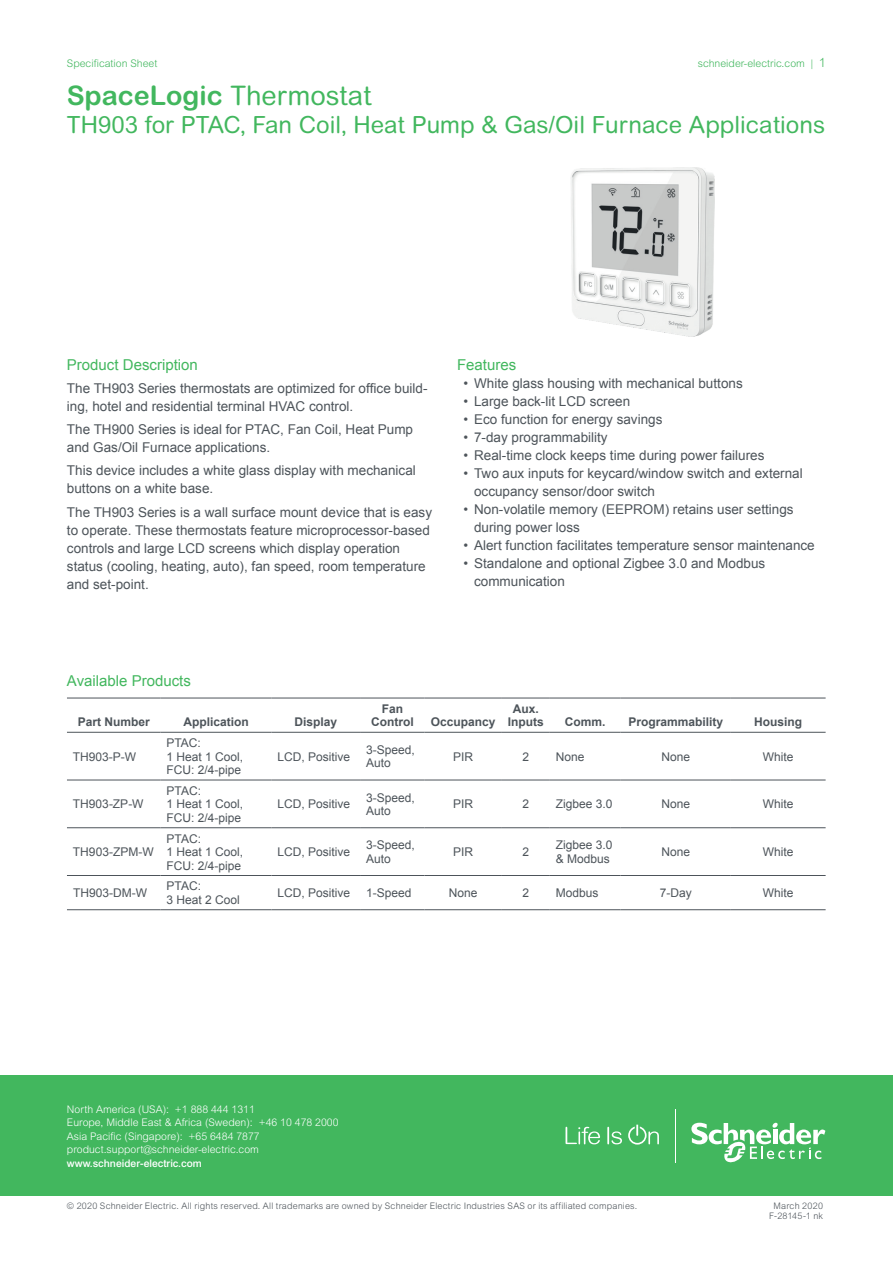
<style>
.page{position:relative;width:893px;height:1263px;background:#fff}
.page>*{position:absolute;margin:0;border:0;box-sizing:border-box;transform-origin:0 0}
.t1{font:700 27px "Arial Rounded MT Std";color:#42b75e}
.t2{font:23.7px "Arial Rounded MT Std";color:#42b75e}
.t3{font:15px "Arial";color:#42b75e}
.t4{font:13.5px/18px "Arial";color:#4d545a}
.t5{font:12px/13.5px "Arial";color:#4d545a}
.t6{font:700 12px/13.5px "Arial";color:#4d545a;text-align:center}
.t7{font:300 10.5px/13.5px "Arial MT Std";color:#fff}
.t8{font:300 10.5px "Arial MT Std";color:#42b75e}
.t9{font:500 10.5px "Arial MT Std";color:#fff}
.t10{font:300 9px/10.5px "Arial MT Std";letter-spacing:.02em;color:#4d545a;text-align:center}
.s1{font-size:12.75px}
.s2{font-weight:400}
</style>
<div class="page">
<div style="left:0;top:1076px;width:893px;height:120px;background:#42b75e"></div>
<svg style="left:565px;top:1127px;width:35px;height:17px"></svg>
<svg style="left:607px;top:1127px;width:15px;height:17px"></svg>
<svg style="left:628px;top:1125px;width:31px;height:19px"></svg>
<svg style="left:691px;top:1122px;width:134px;height:41px"></svg>
<hr style="left:675px;top:1109px;width:1px;height:54px;background:#fff">
<hr style="left:67px;top:698px;width:94px;height:1px;background:#4d545a">
<hr style="left:161px;top:698px;width:110px;height:1px;background:#4d545a">
<hr style="left:271px;top:698px;width:89px;height:1px;background:#4d545a">
<hr style="left:360px;top:698px;width:65px;height:1px;background:#4d545a">
<hr style="left:425px;top:698px;width:77px;height:1px;background:#4d545a">
<hr style="left:502px;top:698px;width:48px;height:1px;background:#4d545a">
<hr style="left:550px;top:698px;width:71px;height:1px;background:#4d545a">
<hr style="left:621px;top:698px;width:110px;height:1px;background:#4d545a">
<hr style="left:731px;top:698px;width:95px;height:1px;background:#4d545a">
<hr style="left:67px;top:732px;width:94px;height:1px;background:#4d545a">
<hr style="left:161px;top:732px;width:110px;height:1px;background:#4d545a">
<hr style="left:271px;top:732px;width:89px;height:1px;background:#4d545a">
<hr style="left:360px;top:732px;width:65px;height:1px;background:#4d545a">
<hr style="left:425px;top:732px;width:77px;height:1px;background:#4d545a">
<hr style="left:502px;top:732px;width:48px;height:1px;background:#4d545a">
<hr style="left:550px;top:732px;width:71px;height:1px;background:#4d545a">
<hr style="left:621px;top:732px;width:110px;height:1px;background:#4d545a">
<hr style="left:731px;top:732px;width:95px;height:1px;background:#4d545a">
<hr style="left:67px;top:780px;width:94px;height:1px;background:#4d545a">
<hr style="left:161px;top:780px;width:110px;height:1px;background:#4d545a">
<hr style="left:271px;top:780px;width:89px;height:1px;background:#4d545a">
<hr style="left:360px;top:780px;width:65px;height:1px;background:#4d545a">
<hr style="left:425px;top:780px;width:77px;height:1px;background:#4d545a">
<hr style="left:502px;top:780px;width:48px;height:1px;background:#4d545a">
<hr style="left:550px;top:780px;width:71px;height:1px;background:#4d545a">
<hr style="left:621px;top:780px;width:110px;height:1px;background:#4d545a">
<hr style="left:731px;top:780px;width:95px;height:1px;background:#4d545a">
<hr style="left:67px;top:827px;width:94px;height:1px;background:#4d545a">
<hr style="left:161px;top:827px;width:110px;height:1px;background:#4d545a">
<hr style="left:271px;top:827px;width:89px;height:1px;background:#4d545a">
<hr style="left:360px;top:827px;width:65px;height:1px;background:#4d545a">
<hr style="left:425px;top:827px;width:77px;height:1px;background:#4d545a">
<hr style="left:502px;top:827px;width:48px;height:1px;background:#4d545a">
<hr style="left:550px;top:827px;width:71px;height:1px;background:#4d545a">
<hr style="left:621px;top:827px;width:110px;height:1px;background:#4d545a">
<hr style="left:731px;top:827px;width:95px;height:1px;background:#4d545a">
<hr style="left:67px;top:875px;width:94px;height:1px;background:#4d545a">
<hr style="left:161px;top:875px;width:110px;height:1px;background:#4d545a">
<hr style="left:271px;top:875px;width:89px;height:1px;background:#4d545a">
<hr style="left:360px;top:875px;width:65px;height:1px;background:#4d545a">
<hr style="left:425px;top:875px;width:77px;height:1px;background:#4d545a">
<hr style="left:502px;top:875px;width:48px;height:1px;background:#4d545a">
<hr style="left:550px;top:875px;width:71px;height:1px;background:#4d545a">
<hr style="left:621px;top:875px;width:110px;height:1px;background:#4d545a">
<hr style="left:731px;top:875px;width:95px;height:1px;background:#4d545a">
<hr style="left:67px;top:909px;width:94px;height:1px;background:#4d545a">
<hr style="left:161px;top:909px;width:110px;height:1px;background:#4d545a">
<hr style="left:271px;top:909px;width:89px;height:1px;background:#4d545a">
<hr style="left:360px;top:909px;width:65px;height:1px;background:#4d545a">
<hr style="left:425px;top:909px;width:77px;height:1px;background:#4d545a">
<hr style="left:502px;top:909px;width:48px;height:1px;background:#4d545a">
<hr style="left:550px;top:909px;width:71px;height:1px;background:#4d545a">
<hr style="left:621px;top:909px;width:110px;height:1px;background:#4d545a">
<hr style="left:731px;top:909px;width:95px;height:1px;background:#4d545a">
<img style="left:571px;top:168px;width:144px;height:169px">
<p class="t8" style="left:67px;top:57px;width:92px">Specification Sheet</p>
<p class="t8" style="left:698px;top:57px;width:130px">schneider-electric.com | <span class="s1">1</span></p>
<h1 class="t1" style="left:67px;top:79px;width:306px">SpaceLogic <span class="s2">Thermostat</span></h1>
<h2 class="t2" style="left:67px;top:111px;width:760px">TH903 for PTAC, Fan Coil, Heat Pump &amp; Gas/Oil Furnace Applications</h2>
<p class="t3" style="left:67px;top:355px;width:132px">Product Description</p>
<p class="t4" style="left:67px;top:380px;width:362px">The TH903 Series thermostats are optimized for office build&shy;ing, hotel and residential terminal HVAC control.</p>
<p class="t4" style="left:67px;top:421px;width:348px">The TH900 Series is ideal for PTAC, Fan Coil, Heat Pump and Gas/Oil Furnace applications.</p>
<p class="t4" style="left:67px;top:462px;width:350px">This device includes a white glass display with mechanical buttons on a white base.</p>
<p class="t4" style="left:67px;top:503px;width:367px">The TH903 Series is a wall surface mount device that is easy to operate. These thermostats feature microprocessor-based controls and large LCD screens which display operation status (cooling, heating, auto), fan speed, room temperature and set-point.</p>
<p class="t3" style="left:457px;top:355px;width:61px">Features</p>
<p class="t4" style="left:463px;top:374px;width:281px">• White glass housing with mechanical buttons</p>
<p class="t4" style="left:463px;top:392px;width:168px">• Large back-lit LCD screen</p>
<p class="t4" style="left:463px;top:410px;width:200px">• Eco function for energy savings</p>
<p class="t4" style="left:463px;top:428px;width:146px">• 7-day programmability</p>
<p class="t4" style="left:463px;top:446px;width:302px">• Real-time clock keeps time during power failures</p>
<p class="t4" style="left:474px;top:464px;width:330px;text-indent:-11px">• Two aux inputs for keycard/window switch and external occupancy sensor/door switch</p>
<p class="t4" style="left:474px;top:500px;width:321px;text-indent:-11px">• Non-volatile memory (EEPROM) retains user settings during power loss</p>
<p class="t4" style="left:463px;top:536px;width:353px">• Alert function facilitates temperature sensor maintenance</p>
<p class="t4" style="left:474px;top:554px;width:293px;text-indent:-11px">• Standalone and optional Zigbee 3.0 and Modbus communication</p>
<p class="t3" style="left:67px;top:671px;width:125px">Available Products</p>
<p class="t6" style="left:78px;top:716px;width:74px">Part Number</p>
<p class="t6" style="left:183px;top:716px;width:67px">Application</p>
<p class="t6" style="left:294px;top:716px;width:44px">Display</p>
<p class="t6" style="left:371px;top:702px;width:44px">Fan<br>Control</p>
<p class="t6" style="left:431px;top:716px;width:66px">Occupancy</p>
<p class="t6" style="left:508px;top:702px;width:37px">Aux.<br>Inputs</p>
<p class="t6" style="left:565px;top:716px;width:42px">Comm.</p>
<p class="t6" style="left:628px;top:716px;width:96px">Programmability</p>
<p class="t6" style="left:754px;top:716px;width:49px">Housing</p>
<p class="t5" style="left:73px;top:750px;width:65px">TH903-P-W</p>
<p class="t5" style="left:73px;top:797px;width:72px">TH903-ZP-W</p>
<p class="t5" style="left:73px;top:845px;width:82px">TH903-ZPM-W</p>
<p class="t5" style="left:167px;top:736px;width:78px">PTAC:<br>1 Heat 1 Cool,<br>FCU: 2/4-pipe</p>
<p class="t5" style="left:167px;top:784px;width:78px">PTAC:<br>1 Heat 1 Cool,<br>FCU: 2/4-pipe</p>
<p class="t5" style="left:167px;top:832px;width:78px">PTAC:<br>1 Heat 1 Cool,<br>FCU: 2/4-pipe</p>
<p class="t5" style="left:277px;top:750px;width:74px">LCD, Positive</p>
<p class="t5" style="left:366px;top:743px;width:50px">3-Speed,<br>Auto</p>
<p class="t5" style="left:453px;top:750px;width:22px">PIR</p>
<p class="t5" style="left:522px;top:750px;width:8px">2</p>
<p class="t5" style="left:556px;top:750px;width:30px">None</p>
<p class="t5" style="left:661px;top:750px;width:30px">None</p>
<p class="t5" style="left:763px;top:750px;width:32px">White</p>
<p class="t5" style="left:278px;top:797px;width:74px">LCD, Positive</p>
<p class="t5" style="left:366px;top:791px;width:50px">3-Speed,<br>Auto</p>
<p class="t5" style="left:453px;top:797px;width:22px">PIR</p>
<p class="t5" style="left:522px;top:797px;width:8px">2</p>
<p class="t5" style="left:556px;top:797px;width:58px">Zigbee 3.0</p>
<p class="t5" style="left:661px;top:797px;width:30px">None</p>
<p class="t5" style="left:763px;top:797px;width:32px">White</p>
<p class="t5" style="left:278px;top:845px;width:74px">LCD, Positive</p>
<p class="t5" style="left:366px;top:838px;width:50px">3-Speed,<br>Auto</p>
<p class="t5" style="left:453px;top:845px;width:22px">PIR</p>
<p class="t5" style="left:522px;top:845px;width:8px">2</p>
<p class="t5" style="left:556px;top:838px;width:58px">Zigbee 3.0 &amp; Modbus</p>
<p class="t5" style="left:661px;top:845px;width:30px">None</p>
<p class="t5" style="left:763px;top:845px;width:32px">White</p>
<p class="t5" style="left:73px;top:886px;width:75px">TH903-DM-W</p>
<p class="t5" style="left:167px;top:879px;width:75px">PTAC:<br>3 Heat 2 Cool</p>
<p class="t5" style="left:278px;top:886px;width:74px">LCD, Positive</p>
<p class="t5" style="left:366px;top:886px;width:47px">1-Speed</p>
<p class="t5" style="left:449px;top:886px;width:30px">None</p>
<p class="t5" style="left:523px;top:886px;width:8px">2</p>
<p class="t5" style="left:556px;top:886px;width:44px">Modbus</p>
<p class="t5" style="left:660px;top:886px;width:34px">7-Day</p>
<p class="t5" style="left:763px;top:886px;width:32px">White</p>
<p class="t7" style="left:67px;top:1102px;width:273px">North America (USA): +1 888 444 1311<br>Europe, Middle East &amp; Africa (Sweden): +46 10 478 2000<br>Asia Pacific (Singapore): +65 6484 7877 product.support@schneider-electric.com</p>
<p class="t9" style="left:67px;top:1157px;width:136px">www.schneider-electric.com</p>
<p class="t10" style="left:67px;top:1200px;width:572px">© 2020 Schneider Electric. All rights reserved. All trademarks are owned by Schneider Electric Industries SAS or its affiliated companies.</p>
<p class="t10" style="left:769px;top:1200px;width:55px">March 2020<br>F-28145-1 nk</p>
</div>
